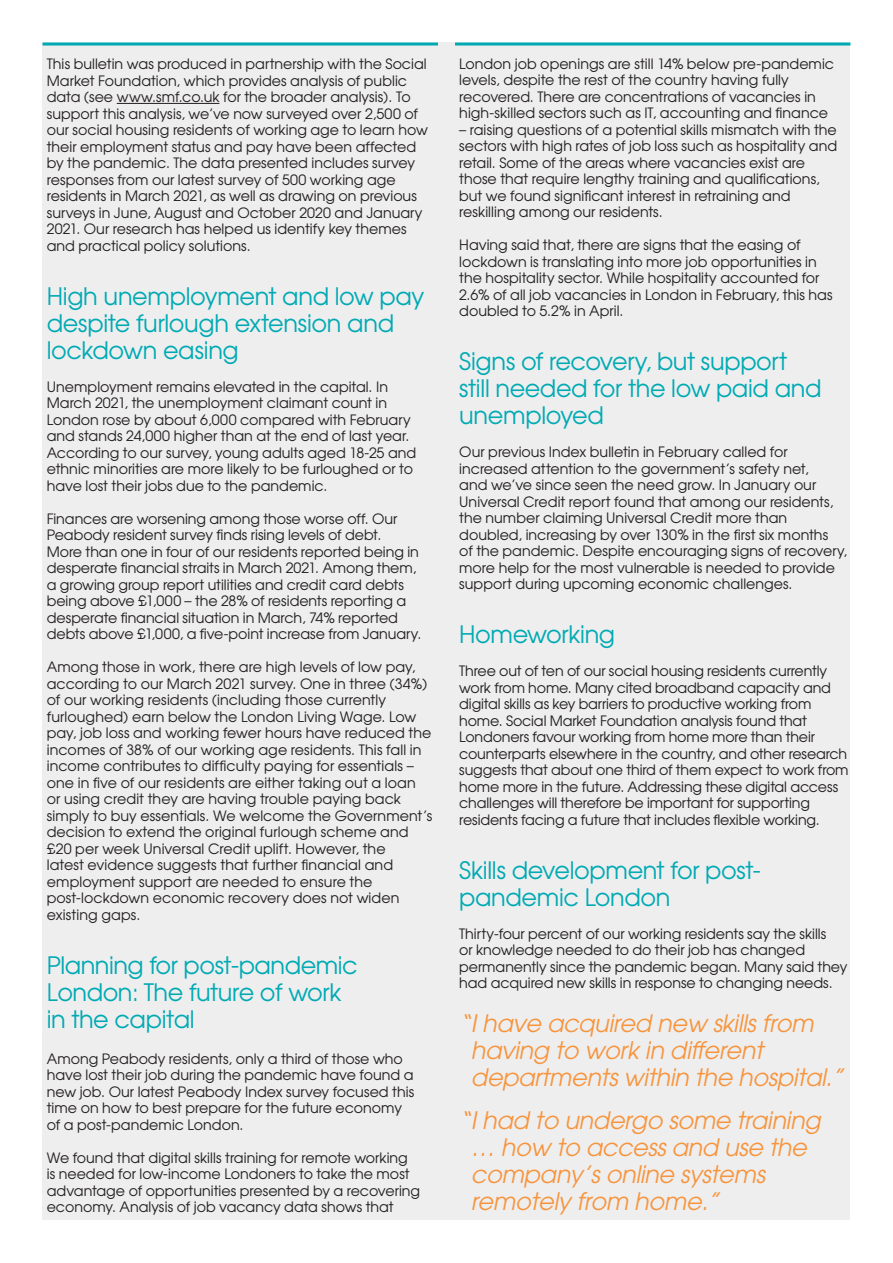
<style>
.page{position:relative;width:893px;height:1263px;background:#fff}
.page>*{position:absolute;margin:0;border:0;box-sizing:border-box;transform-origin:0 0}
.t1{font:24px/27px "Avant Garde";letter-spacing:-.02em;color:#00aab3}
.t2{font:italic 24px/27px "ITC Avant Garde Std";letter-spacing:-.015em;color:#f7943c}
.t3{font:14.25px/16.5px "Avant Garde";color:#231f20}
</style>
<div class="page">
<div style="left:43px;top:43px;width:807px;height:1177px;background:#eeeeef"></div>
<hr style="left:117px;top:103px;width:102px;height:1px;background:#231f20">
<hr style="left:43px;top:43px;width:395px;height:3px;background:#00aab3">
<hr style="left:455px;top:43px;width:395px;height:3px;background:#00aab3">
<p class="t3" style="left:47px;top:55px;width:383px">This bulletin was produced in partnership with the Social Market Foundation, which provides analysis of public data (see www.smf.co.uk for the broader analysis). To support this analysis, we’ve now surveyed over 2,500 of our social housing residents of working age to learn how their employment status and pay have been affected by the pandemic. The data presented includes survey responses from our latest survey of 500 working age residents in March 2021, as well as drawing on previous surveys in June, August and October 2020 and January 2021. Our research has helped us identify key themes and practical policy solutions.</p>
<p class="t1" style="left:47px;top:282px;width:379px">High unemployment and low pay despite furlough extension and lockdown easing</p>
<p class="t3" style="left:47px;top:378px;width:371px">Unemployment remains elevated in the capital. In March 2021, the unemployment claimant count in London rose by about 6,000 compared with February and stands 24,000 higher than at the end of last year.<br>According to our survey, young adults aged 18-25 and ethnic minorities are more likely to be furloughed or to have lost their jobs due to the pandemic.</p>
<p class="t3" style="left:47px;top:510px;width:376px">Finances are worsening among those worse off. Our Peabody resident survey finds rising levels of debt.<br>More than one in four of our residents reported being in desperate financial straits in March 2021. Among them, a growing group report utilities and credit card debts being above £1,000 – the 28% of residents reporting a desperate financial situation in March, 74% reported debts above £1,000, a five-point increase from January.</p>
<p class="t3" style="left:47px;top:658px;width:387px">Among those in work, there are high levels of low pay, according to our March 2021 survey. One in three (34%) of our working residents (including those currently furloughed) earn below the London Living Wage. Low pay, job loss and working fewer hours have reduced the incomes of 38% of our working age residents. This fall in income contributes to difficulty paying for essentials – one in five of our residents are either taking out a loan or using credit they are having trouble paying back simply to buy essentials. We welcome the Government’s decision to extend the original furlough scheme and £20 per week Universal Credit uplift. However, the<br>latest evidence suggests that further financial and employment support are needed to ensure the post-lockdown economic recovery does not widen existing gaps.</p>
<p class="t1" style="left:47px;top:951px;width:312px">Planning for post-pandemic<br>London: The future of work in the capital</p>
<p class="t3" style="left:47px;top:1050px;width:369px">Among Peabody residents, only a third of those who have lost their job during the pandemic have found a new job. Our latest Peabody Index survey focused this time on how to best prepare for the future economy of a post-pandemic London.</p>
<p class="t3" style="left:47px;top:1149px;width:375px">We found that digital skills training for remote working<br>is needed for low-income Londoners to take the most advantage of opportunities presented by a recovering economy. Analysis of job vacancy data shows that</p>
<p class="t3" style="left:459px;top:55px;width:376px">London job openings are still 14% below pre-pandemic levels, despite the rest of the country having fully recovered. There are concentrations of vacancies in high-skilled sectors such as IT, accounting and finance</p>
<p class="t3" style="left:459px;top:121px;width:379px">– raising questions of a potential skills mismatch with the sectors with high rates of job loss such as hospitality and retail. Some of the areas where vacancies exist are those that require lengthy training and qualifications, but we found significant interest in retraining and reskilling among our residents.</p>
<p class="t3" style="left:459px;top:236px;width:375px">Having said that, there are signs that the easing of lockdown is translating into more job opportunities in the hospitality sector. While hospitality accounted for 2.6% of all job vacancies in London in February, this has doubled to 5.2% in April.</p>
<p class="t1" style="left:459px;top:347px;width:364px">Signs of recovery, but support still needed for the low paid and unemployed</p>
<p class="t3" style="left:459px;top:443px;width:389px">Our previous Index bulletin in February called for increased attention to the government’s safety net,<br>and we’ve since seen the need grow. In January our Universal Credit report found that among our residents, the number claiming Universal Credit more than doubled, increasing by over 130% in the first six months<br>of the pandemic. Despite encouraging signs of recovery, more help for the most vulnerable is needed to provide support during upcoming economic challenges.</p>
<p class="t1" style="left:459px;top:620px;width:157px">Homeworking</p>
<p class="t3" style="left:459px;top:662px;width:391px">Three out of ten of our social housing residents currently work from home. Many cited broadband capacity and digital skills as key barriers to productive working from home. Social Market Foundation analysis found that Londoners favour working from home more than their counterparts elsewhere in the country, and other research suggests that about one third of them expect to work from home more in the future. Addressing these digital access challenges will therefore be important for supporting residents facing a future that includes flexible working.</p>
<p class="t1" style="left:459px;top:856px;width:303px">Skills development for post&shy;pandemic London</p>
<p class="t3" style="left:459px;top:925px;width:390px">Thirty-four percent of our working residents say the skills<br>or knowledge needed to do their job has changed permanently since the pandemic began. Many said they had acquired new skills in response to changing needs.</p>
<p class="t2" style="left:471px;top:1009px;width:374px;text-indent:-12px">“I have acquired new skills from having to work in different departments within the hospital.”</p>
<p class="t2" style="left:471px;top:1106px;width:351px;text-indent:-12px">“I had to undergo some training … how to access and use the company’s online systems remotely from home.”</p>
</div>
